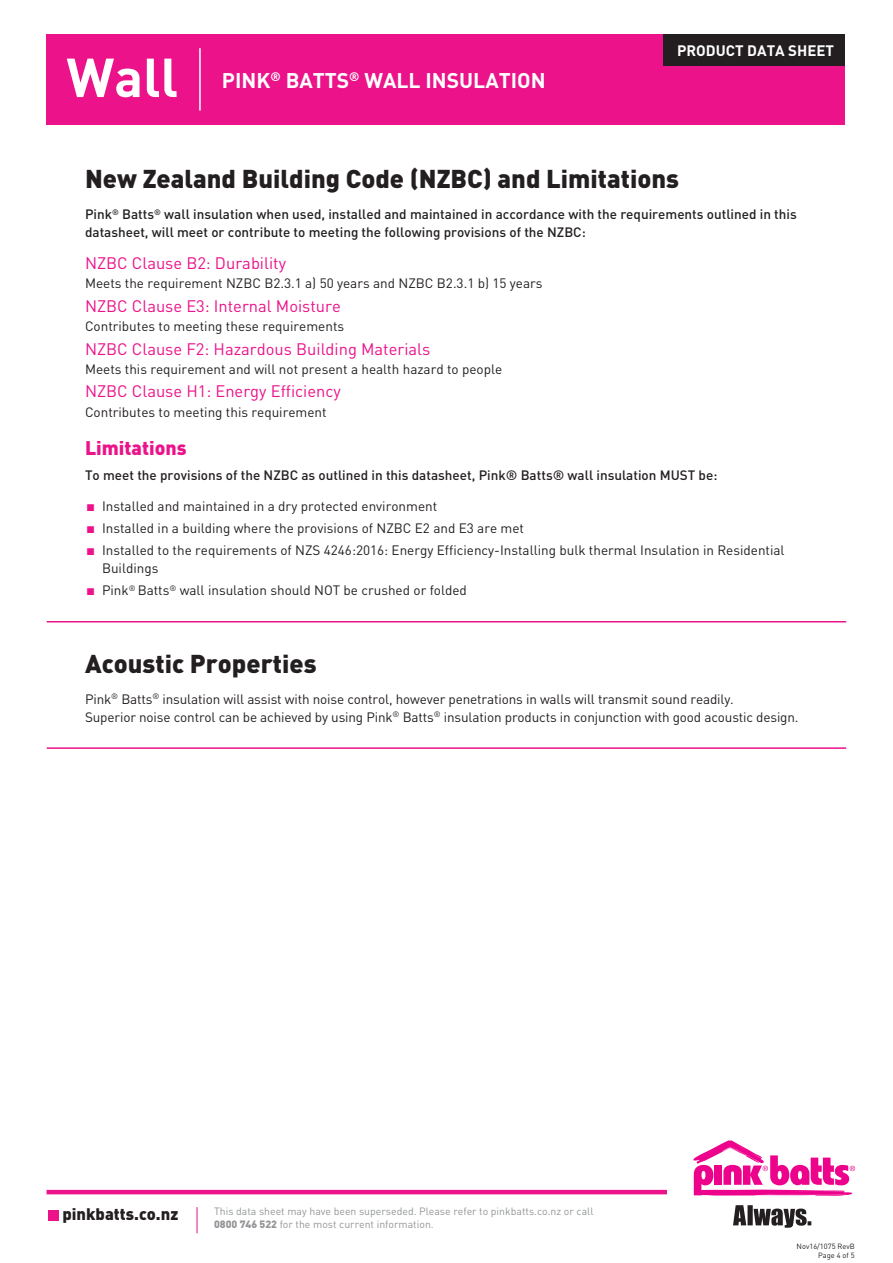
<style>
.page{position:relative;width:893px;height:1263px;background:#fff}
.page>*{position:absolute;margin:0;border:0;box-sizing:border-box;transform-origin:0 0}
.t1{font:700 54px "DIN";color:#fff}
.t2{font:900 37.5px "DIN";color:#eb128a}
.t3{font:900 25.5px "DIN";color:#231f20}
.t4{font:700 21px "DIN";color:#fff}
.t5{font:900 19.5px "DIN";color:#eb128a}
.t6{font:16.5px "DIN";color:#eb128a}
.t7{font:900 16.5px "DIN";color:#231f20}
.t8{font:700 15px "DIN";color:#fff}
.t9{font:13.5px/18px "DIN";color:#231f20}
.t10{font:500 13.5px/18px "DIN";color:#231f20}
.t11{font:10.5px/12.6px "DIN";color:#939598}
.t12{font:7.5px/9px "DIN";color:#231f20;text-align:right}
.s1{font-weight:900}
</style>
<div class="page">
<svg style="left:693px;top:1140px;width:162px;height:56px"></svg>
<hr style="left:700px;top:1192px;width:15px;height:3px;background:#ed028c">
<svg style="left:733px;top:1205px;width:78px;height:23px"></svg>
<hr style="left:47px;top:1190px;width:620px;height:4px;background:#eb128a">
<div style="left:48px;top:1210px;width:11px;height:10px;background:#eb128a"></div>
<div style="left:47px;top:35px;width:798px;height:90px;background:#eb128a"></div>
<div style="left:663px;top:35px;width:182px;height:31px;background:#231f20"></div>
<svg style="left:197px;top:1207px;width:1px;height:26px"></svg>
<hr style="left:199px;top:48px;width:2px;height:63px;background:#fff">
<hr style="left:47px;top:621px;width:799px;height:1px;background:#eb128a">
<hr style="left:47px;top:747px;width:799px;height:2px;background:#eb128a">
<h1 class="t1" style="left:66px;top:42px;width:113px">Wall</h1>
<h3 class="t4" style="left:222px;top:66px;width:325px">PINK<sup>®</sup> BATTS<sup>®</sup> WALL INSULATION</h3>
<p class="t8" style="left:677px;top:40px;width:159px">PRODUCT DATA SHEET</p>
<h3 class="t3" style="left:85px;top:162px;width:595px">New Zealand Building Code (NZBC) and Limitations</h3>
<p class="t10" style="left:85px;top:205px;width:713px">Pink<sup>®</sup> Batts<sup>®</sup> wall insulation when used, installed and maintained in accordance with the requirements outlined in this datasheet, will meet or contribute to meeting the following provisions of the NZBC:</p>
<p class="t6" style="left:85px;top:253px;width:203px">NZBC Clause B2: Durability</p>
<p class="t9" style="left:85px;top:274px;width:459px">Meets the requirement NZBC B2.3.1 a) 50 years and NZBC B2.3.1 b) 15 years</p>
<p class="t6" style="left:85px;top:296px;width:257px">NZBC Clause E3: Internal Moisture</p>
<p class="t9" style="left:85px;top:317px;width:261px">Contributes to meeting these requirements</p>
<p class="t6" style="left:85px;top:338px;width:347px">NZBC Clause F2: Hazardous Building Materials</p>
<p class="t9" style="left:85px;top:360px;width:419px">Meets this requirement and will not present a health hazard to people</p>
<p class="t6" style="left:85px;top:381px;width:257px">NZBC Clause H1: Energy Efficiency</p>
<p class="t9" style="left:85px;top:403px;width:243px">Contributes to meeting this requirement</p>
<h3 class="t5" style="left:85px;top:435px;width:103px">Limitations</h3>
<p class="t10" style="left:85px;top:466px;width:634px">To meet the provisions of the NZBC as outlined in this datasheet, Pink® Batts® wall insulation MUST be:</p>
<h2 class="t2" style="left:85px;top:472px;width:13px">.</h2>
<p class="t9" style="left:102px;top:497px;width:337px">Installed and maintained in a dry protected environment</p>
<h2 class="t2" style="left:85px;top:494px;width:13px">.</h2>
<p class="t9" style="left:102px;top:519px;width:424px">Installed in a building where the provisions of NZBC E2 and E3 are met</p>
<h2 class="t2" style="left:85px;top:516px;width:13px">.</h2>
<p class="t9" style="left:102px;top:541px;width:684px">Installed to the requirements of NZS 4246:2016: Energy Efficiency-Installing bulk thermal Insulation in Residential<br>Buildings</p>
<h2 class="t2" style="left:85px;top:557px;width:13px">.</h2>
<p class="t9" style="left:102px;top:581px;width:366px">Pink<sup>®</sup> Batts<sup>®</sup> wall insulation should NOT be crushed or folded</p>
<h3 class="t3" style="left:85px;top:647px;width:233px">Acoustic Properties</h3>
<p class="t9" style="left:85px;top:690px;width:715px">Pink<sup>®</sup> Batts<sup>®</sup> insulation will assist with noise control, however penetrations in walls will transmit sound readily.<br>Superior noise control can be achieved by using Pink<sup>®</sup> Batts<sup>®</sup> insulation products in conjunction with good acoustic design.</p>
<p class="t7" style="left:62px;top:1203px;width:117px">pinkbatts.co.nz</p>
<p class="t11" style="left:214px;top:1205px;width:381px">This data sheet may have been superseded. Please refer to pinkbatts.co.nz or call<br><span class="s1">0800 746 522</span> for the most current information.</p>
<p class="t12" style="left:797px;top:1241px;width:60px">Nov16/1075 RevB<br>Page 4 of 5</p>
</div>
